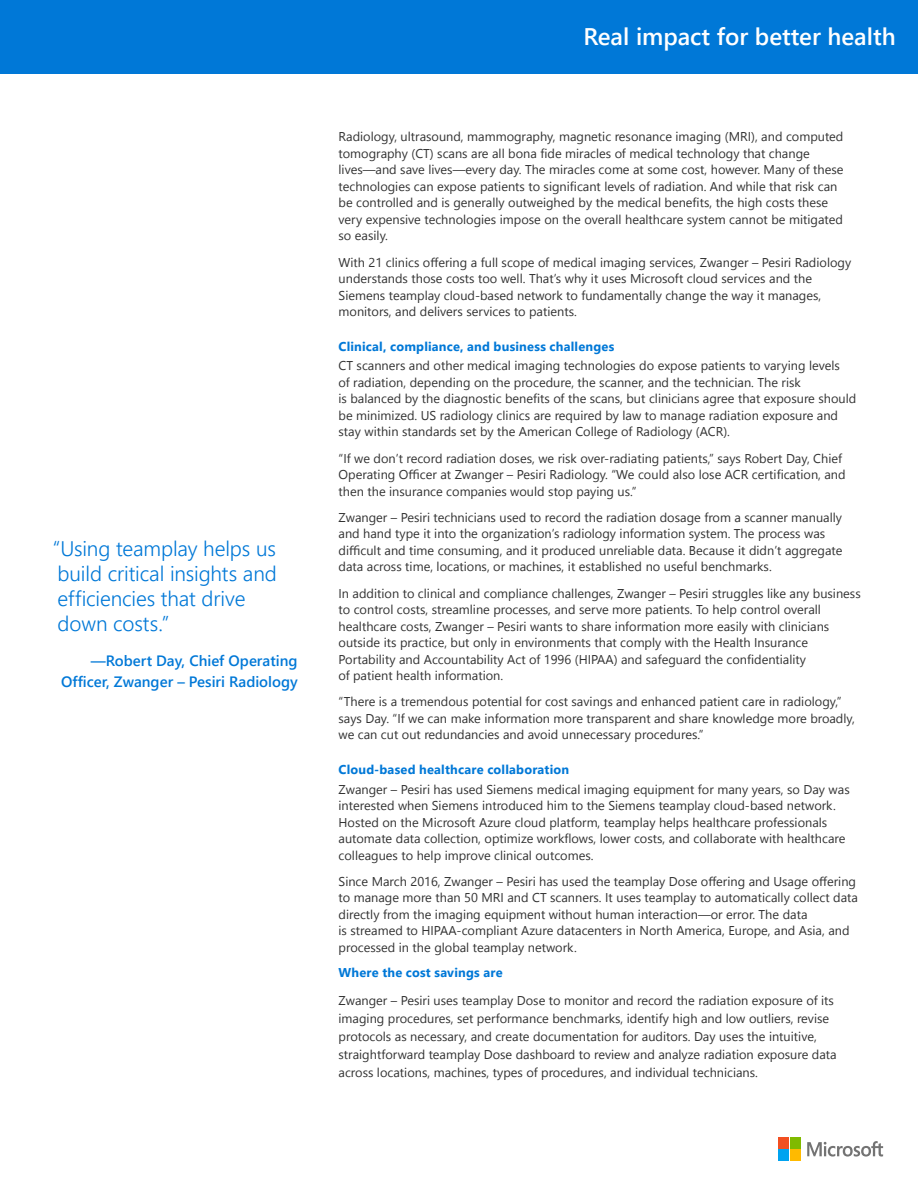
<style>
.page{position:relative;width:918px;height:1188px;background:#fff}
.page>*{position:absolute;margin:0;border:0;box-sizing:border-box;transform-origin:0 0}
.t1{font:600 24px "Segoe UI";color:#fff}
.t2{font:300 21px/25.2px "Segoe UI";letter-spacing:-.01em;color:#0078d7}
.t3{font:600 15px/21px "Segoe UI";color:#0078d7;text-align:right}
.t4{font:12.75px/16.5px "Segoe UI";color:#323232}
.t5{font:700 12.75px "Segoe UI";letter-spacing:.015em;color:#0078d7}
</style>
<div class="page">
<div style="left:0;top:0;width:918px;height:74px;background:#0078d7"></div>
<svg style="left:807px;top:1141px;width:76px;height:16px"></svg>
<div style="left:778px;top:1137px;width:11px;height:12px;background:#f24f21"></div>
<div style="left:790px;top:1137px;width:11px;height:12px;background:#80ba00"></div>
<div style="left:778px;top:1150px;width:11px;height:11px;background:#00a3f0"></div>
<div style="left:790px;top:1150px;width:11px;height:11px;background:#ffba00"></div>
<h2 class="t2" style="left:53px;top:535px;width:226px">“Using teamplay helps us build critical insights and efficiencies that drive down costs.”</h2>
<p class="t3" style="left:61px;top:649px;width:238px">—Robert Day, Chief Operating<br>Officer, Zwanger – Pesiri Radiology</p>
<h1 class="t1" style="left:584px;top:19px;width:314px">Real impact for better health</h1>
<p class="t4" style="left:339px;top:128px;width:506px">Radiology, ultrasound, mammography, magnetic resonance imaging (MRI), and computed tomography (CT) scans are all bona fide miracles of medical technology that change lives—and save lives—every day. The miracles come at some cost, however. Many of these technologies can expose patients to significant levels of radiation. And while that risk can be controlled and is generally outweighed by the medical benefits, the high costs these very expensive technologies impose on the overall healthcare system cannot be mitigated so easily.</p>
<p class="t4" style="left:339px;top:253px;width:514px">With 21 clinics offering a full scope of medical imaging services, Zwanger – Pesiri Radiology understands those costs too well. That’s why it uses Microsoft cloud services and the Siemens teamplay cloud-based network to fundamentally change the way it manages, monitors, and delivers services to patients.</p>
<p class="t5" style="left:339px;top:337px;width:277px">Clinical, compliance, and business challenges</p>
<p class="t4" style="left:339px;top:357px;width:519px">CT scanners and other medical imaging technologies do expose patients to varying levels<br>of radiation, depending on the procedure, the scanner, and the technician. The risk<br>is balanced by the diagnostic benefits of the scans, but clinicians agree that exposure should be minimized. US radiology clinics are required by law to manage radiation exposure and stay within standards set by the American College of Radiology (ACR).</p>
<p class="t4" style="left:339px;top:449px;width:509px">“If we don’t record radiation doses, we risk over-radiating patients,” says Robert Day, Chief<br>Operating Officer at Zwanger – Pesiri Radiology. “We could also lose ACR certification, and then the insurance companies would stop paying us.”</p>
<p class="t4" style="left:339px;top:509px;width:505px">Zwanger – Pesiri technicians used to record the radiation dosage from a scanner manually and hand type it into the organization’s radiology information system. The process was difficult and time consuming, and it produced unreliable data. Because it didn’t aggregate data across time, locations, or machines, it established no useful benchmarks.</p>
<p class="t4" style="left:339px;top:584px;width:524px">In addition to clinical and compliance challenges, Zwanger – Pesiri struggles like any business to control costs, streamline processes, and serve more patients. To help control overall healthcare costs, Zwanger – Pesiri wants to share information more easily with clinicians outside its practice, but only in environments that comply with the Health Insurance Portability and Accountability Act of 1996 (HIPAA) and safeguard the confidentiality<br>of patient health information.</p>
<p class="t4" style="left:339px;top:693px;width:518px">“There is a tremendous potential for cost savings and enhanced patient care in radiology,” says Day. “If we can make information more transparent and share knowledge more broadly, we can cut out redundancies and avoid unnecessary procedures.”</p>
<p class="t5" style="left:339px;top:760px;width:232px">Cloud-based healthcare collaboration</p>
<p class="t4" style="left:339px;top:780px;width:513px">Zwanger – Pesiri has used Siemens medical imaging equipment for many years, so Day was interested when Siemens introduced him to the Siemens teamplay cloud-based network.<br>Hosted on the Microsoft Azure cloud platform, teamplay helps healthcare professionals automate data collection, optimize workflows, lower costs, and collaborate with healthcare colleagues to help improve clinical outcomes.</p>
<p class="t4" style="left:339px;top:873px;width:521px">Since March 2016, Zwanger – Pesiri has used the teamplay Dose offering and Usage offering to manage more than 50 MRI and CT scanners. It uses teamplay to automatically collect data directly from the imaging equipment without human interaction—or error. The data<br>is streamed to HIPAA-compliant Azure datacenters in North America, Europe, and Asia, and processed in the global teamplay network.</p>
<p class="t5" style="left:339px;top:963px;width:166px">Where the cost savings are</p>
<p class="t4" style="left:339px;top:991px;width:500px;line-height:18px">Zwanger – Pesiri uses teamplay Dose to monitor and record the radiation exposure of its imaging procedures, set performance benchmarks, identify high and low outliers, revise protocols as necessary, and create documentation for auditors. Day uses the intuitive, straightforward teamplay Dose dashboard to review and analyze radiation exposure data across locations, machines, types of procedures, and individual technicians.</p>
</div>
